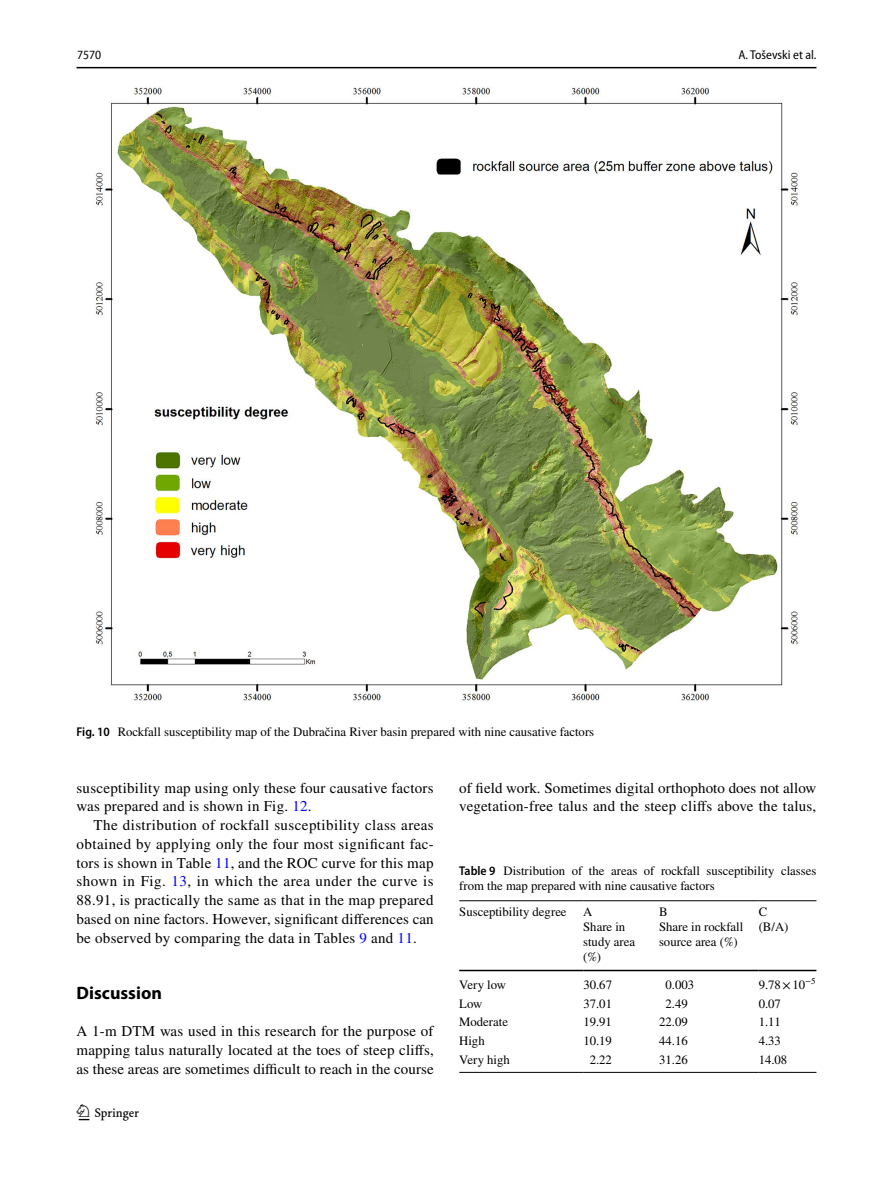
<style>
.page{position:relative;width:893px;height:1187px;background:#fff}
.page>*{position:absolute;margin:0;border:0;box-sizing:border-box;transform-origin:0 0}
.t1{font:22.5px "Springnew Regular 2";color:#000}
.t2{font:700 18px "Myriad Pro";color:#000}
.t3{font:15px/18.8px "STIX";letter-spacing:.02em;color:#000}
.t4{font:12.75px/15px "STIX";color:#000}
.t5{font:12.75px "Myriad Pro Semi Cn 2";color:#000}
.t6{font:semi-condensed 12.75px "Myriad Pro Unic";color:#000}
.s1{font-family:"Myriad Pro";font-weight:600;font-stretch:semi-condensed}
.s2{color:#00f}
</style>
<div class="page">
<hr style="left:77px;top:67px;width:739px;height:1px;background:#000">
<img style="left:94px;top:87px;width:705px;height:614px">
<hr style="left:459px;top:900px;width:124px;height:1px;background:#000">
<hr style="left:459px;top:969px;width:124px;height:2px;background:#000">
<hr style="left:583px;top:900px;width:76px;height:1px;background:#000">
<hr style="left:583px;top:969px;width:76px;height:2px;background:#000">
<hr style="left:659px;top:900px;width:100px;height:1px;background:#000">
<hr style="left:659px;top:969px;width:100px;height:2px;background:#000">
<hr style="left:759px;top:900px;width:57px;height:1px;background:#000">
<hr style="left:759px;top:969px;width:57px;height:2px;background:#000">
<hr style="left:459px;top:1071px;width:124px;height:1px;background:#000">
<hr style="left:583px;top:1071px;width:76px;height:1px;background:#000">
<hr style="left:659px;top:1071px;width:100px;height:1px;background:#000">
<hr style="left:759px;top:1071px;width:57px;height:1px;background:#000">
<p class="t6" style="left:77px;top:50px;width:26px">7570</p>
<p class="t5" style="left:738px;top:48px;width:79px">A. Toševski et al.</p>
<p class="t4" style="left:77px;top:725px;width:519px"><span class="s1">Fig. 10</span> Rockfall susceptibility map of the Dubračina River basin prepared with nine causative factors</p>
<p class="t3" style="left:77px;top:779px;width:359px">susceptibility map using only these four causative factors was prepared and is shown in Fig. <span class="s2">12</span>.</p>
<p class="t3" style="left:77px;top:816px;width:359px;text-align:justify;text-indent:17px">The distribution of rockfall susceptibility class areas obtained by applying only the four most significant fac&shy;tors is shown in Table <span class="s2">11</span>, and the ROC curve for this map shown in Fig. <span class="s2">13</span>, in which the area under the curve is 88.91, is practically the same as that in the map prepared based on nine factors. However, significant differences can be observed by comparing the data in Tables <span class="s2">9</span> and <span class="s2">11</span>.</p>
<p class="t2" style="left:77px;top:980px;width:87px">Discussion</p>
<p class="t3" style="left:77px;top:1022px;width:359px;text-align:justify">A 1-m DTM was used in this research for the purpose of mapping talus naturally located at the toes of steep cliffs, as these areas are sometimes difficult to reach in the course</p>
<h1 class="t1" style="left:79px;top:1104px;width:62px">1 3</h1>
<p class="t3" style="left:459px;top:779px;width:359px">of field work. Sometimes digital orthophoto does not allow vegetation-free talus and the steep cliffs above the talus,</p>
<p class="t4" style="left:459px;top:864px;width:359px"><span class="s1">Table 9</span> Distribution of the areas of rockfall susceptibility classes from the map prepared with nine causative factors</p>
<p class="t4" style="left:459px;top:904px;width:109px">Susceptibility degree</p>
<p class="t4" style="left:583px;top:904px;width:53px">A<br>Share in study area (%)</p>
<p class="t4" style="left:659px;top:904px;width:86px">B<br>Share in rockfall source area (%)</p>
<p class="t4" style="left:759px;top:904px;width:31px">C (B/A)</p>
<p class="t4" style="left:459px;top:977px;width:48px">Very low</p>
<p class="t4" style="left:583px;top:977px;width:30px">30.67</p>
<p class="t4" style="left:665px;top:977px;width:30px">0.003</p>
<p class="t4" style="left:759px;top:977px;width:58px">9.78× -10<sup>−5</sup></p>
<p class="t4" style="left:459px;top:996px;width:25px">Low</p>
<p class="t4" style="left:583px;top:996px;width:30px">37.01</p>
<p class="t4" style="left:665px;top:996px;width:24px">2.49</p>
<p class="t4" style="left:759px;top:996px;width:24px">0.07</p>
<p class="t4" style="left:459px;top:1015px;width:50px">Moderate</p>
<p class="t4" style="left:583px;top:1015px;width:30px">19.91</p>
<p class="t4" style="left:659px;top:1015px;width:30px">22.09</p>
<p class="t4" style="left:759px;top:1015px;width:24px">1.11</p>
<p class="t4" style="left:459px;top:1033px;width:27px">High</p>
<p class="t4" style="left:583px;top:1033px;width:30px">10.19</p>
<p class="t4" style="left:659px;top:1033px;width:30px">44.16</p>
<p class="t4" style="left:759px;top:1033px;width:24px">4.33</p>
<p class="t4" style="left:459px;top:1052px;width:52px">Very high</p>
<p class="t4" style="left:590px;top:1052px;width:24px">2.22</p>
<p class="t4" style="left:659px;top:1052px;width:30px">31.26</p>
<p class="t4" style="left:759px;top:1052px;width:30px">14.08</p>
</div>
